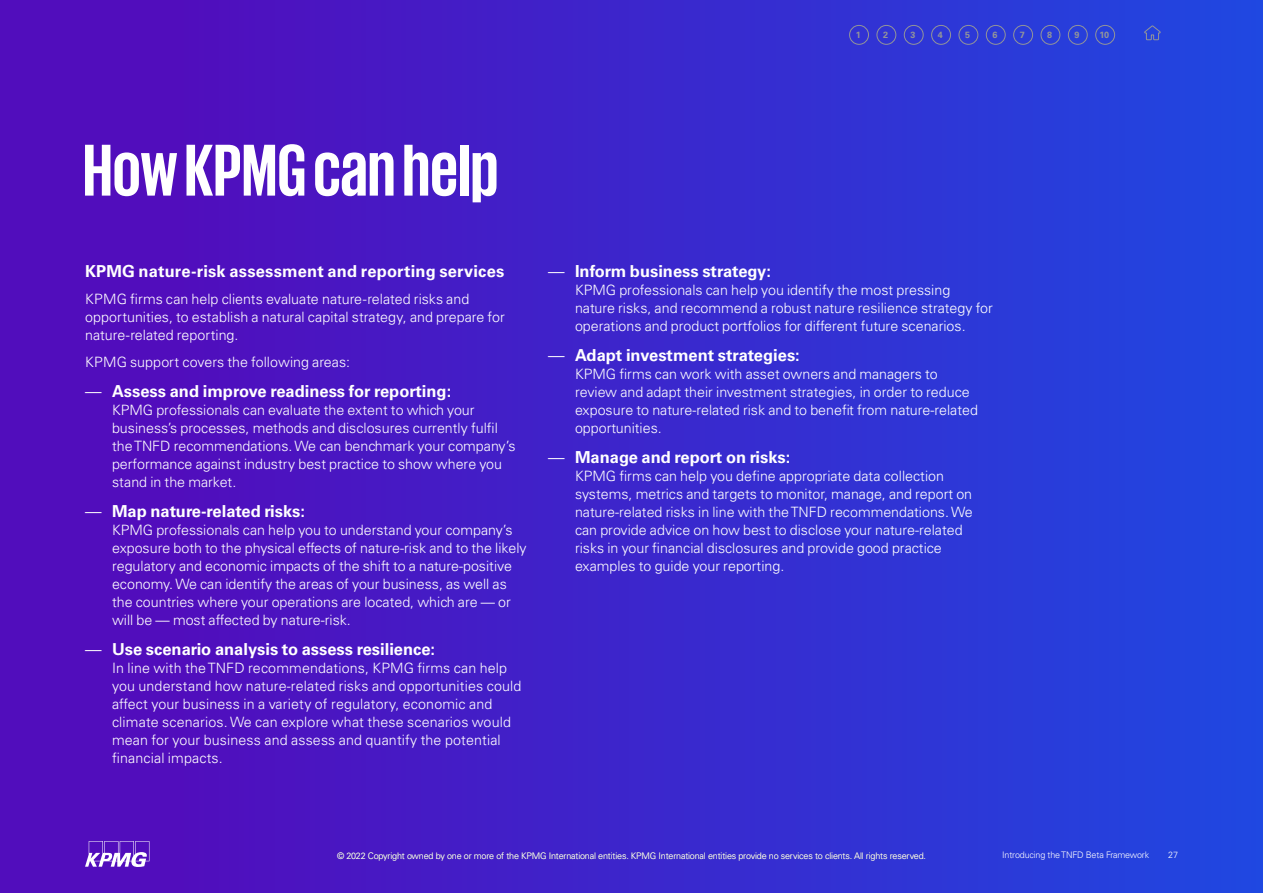
<style>
.page{position:relative;width:1263px;height:893px;background:#fff}
.page>*{position:absolute;margin:0;border:0;box-sizing:border-box;transform-origin:0 0}
.t1{font:700 75px "KPMG";color:#fff}
.t2{font:700 16.5px "Univers LT Std";color:#fff}
.t3{font:300 14.25px/18px "Univers LT Std";color:#fff}
.t4{font:300 9px "Univers LT Std";letter-spacing:-.02em;color:#fff}
.t5{font:700 9px "Univers LT Std";color:#939598}
.s1{font-weight:300}
</style>
<div class="page">
<div style="left:0;top:0;width:1263px;height:893px;background:linear-gradient(to right,#5706b8,#2047e1)"></div>
<svg style="left:85px;top:841px;width:64px;height:26px"></svg>
<svg style="left:1143px;top:25px;width:18px;height:16px"></svg>
<div style="left:849px;top:25px;width:20px;height:20px;border:1px solid #939598;border-radius:50%"></div>
<div style="left:986px;top:25px;width:19px;height:20px;border:1px solid #939598;border-radius:50%"></div>
<div style="left:904px;top:25px;width:19px;height:20px;border:1px solid #939598;border-radius:50%"></div>
<div style="left:1041px;top:25px;width:19px;height:20px;border:1px solid #939598;border-radius:50%"></div>
<div style="left:876px;top:25px;width:20px;height:20px;border:1px solid #939598;border-radius:50%"></div>
<div style="left:1013px;top:25px;width:20px;height:20px;border:1px solid #939598;border-radius:50%"></div>
<div style="left:931px;top:25px;width:20px;height:20px;border:1px solid #939598;border-radius:50%"></div>
<div style="left:1068px;top:25px;width:20px;height:20px;border:1px solid #939598;border-radius:50%"></div>
<div style="left:958px;top:25px;width:20px;height:20px;border:1px solid #939598;border-radius:50%"></div>
<div style="left:1095px;top:25px;width:20px;height:20px;border:1px solid #939598;border-radius:50%"></div>
<p class="t5" style="left:856px;top:30px;width:7px">1</p>
<p class="t5" style="left:883px;top:30px;width:7px">2</p>
<p class="t5" style="left:910px;top:30px;width:7px">3</p>
<p class="t5" style="left:938px;top:30px;width:7px">4</p>
<p class="t5" style="left:965px;top:30px;width:7px">5</p>
<p class="t5" style="left:992px;top:30px;width:7px">6</p>
<p class="t5" style="left:1020px;top:30px;width:7px">7</p>
<p class="t5" style="left:1047px;top:30px;width:7px">8</p>
<p class="t5" style="left:1074px;top:30px;width:7px">9</p>
<p class="t5" style="left:1099px;top:30px;width:11px">10</p>
<h1 class="t1" style="left:83px;top:133px;width:417px">How KPMG can help</h1>
<p class="t2" style="left:85px;top:261px;width:421px">KPMG nature-risk assessment and reporting services</p>
<p class="t3" style="left:85px;top:290px;width:421px">KPMG firms can help clients evaluate nature-related risks and opportunities, to establish a natural capital strategy, and prepare for nature-related reporting.</p>
<p class="t3" style="left:85px;top:353px;width:266px">KPMG support covers the following areas:</p>
<p class="t2" style="left:85px;top:381px;width:368px"><span class="s1">—</span> Assess and improve readiness for reporting:</p>
<p class="t3" style="left:112px;top:401px;width:405px">KPMG professionals can evaluate the extent to which your business’s processes, methods and disclosures currently fulfil the TNFD recommendations. We can benchmark your company’s performance against industry best practice to show where you stand in the market.</p>
<p class="t2" style="left:85px;top:501px;width:222px"><span class="s1">—</span> Map nature-related risks:</p>
<p class="t3" style="left:112px;top:521px;width:416px">KPMG professionals can help you to understand your company’s exposure both to the physical effects of nature-risk and to the likely regulatory and economic impacts of the shift to a nature-positive economy. We can identify the areas of your business, as well as the countries where your operations are located, which are — or will be — most affected by nature-risk.</p>
<p class="t2" style="left:85px;top:639px;width:352px"><span class="s1">—</span> Use scenario analysis to assess resilience:</p>
<p class="t3" style="left:112px;top:659px;width:411px">In line with the TNFD recommendations, KPMG firms can help you understand how nature-related risks and opportunities could affect your business in a variety of regulatory, economic and climate scenarios. We can explore what these scenarios would mean for your business and assess and quantify the potential financial impacts.</p>
<p class="t2" style="left:548px;top:261px;width:225px"><span class="s1">—</span> Inform business strategy:</p>
<p class="t3" style="left:575px;top:281px;width:419px">KPMG professionals can help you identify the most pressing nature risks, and recommend a robust nature resilience strategy for operations and product portfolios for different future scenarios.</p>
<p class="t2" style="left:548px;top:345px;width:253px"><span class="s1">—</span> Adapt investment strategies:</p>
<p class="t3" style="left:575px;top:365px;width:404px">KPMG firms can work with asset owners and managers to review and adapt their investment strategies, in order to reduce exposure to nature-related risk and to benefit from nature-related opportunities.</p>
<p class="t2" style="left:548px;top:447px;width:244px"><span class="s1">—</span> Manage and report on risks:</p>
<p class="t3" style="left:575px;top:467px;width:399px">KPMG firms can help you define appropriate data collection systems, metrics and targets to monitor, manage, and report on nature-related risks in line with the TNFD recommendations. We can provide advice on how best to disclose your nature-related risks in your financial disclosures and provide good practice examples to guide your reporting.</p>
<p class="t4" style="left:337px;top:850px;width:590px">© 2022 Copyright owned by one or more of the KPMG International entities. KPMG International entities provide no services to clients. All rights reserved.</p>
<p class="t4" style="left:1002px;top:849px;width:148px">Introducing the TNFD Beta Framework</p>
<p class="t4" style="left:1168px;top:849px;width:12px">27</p>
</div>
